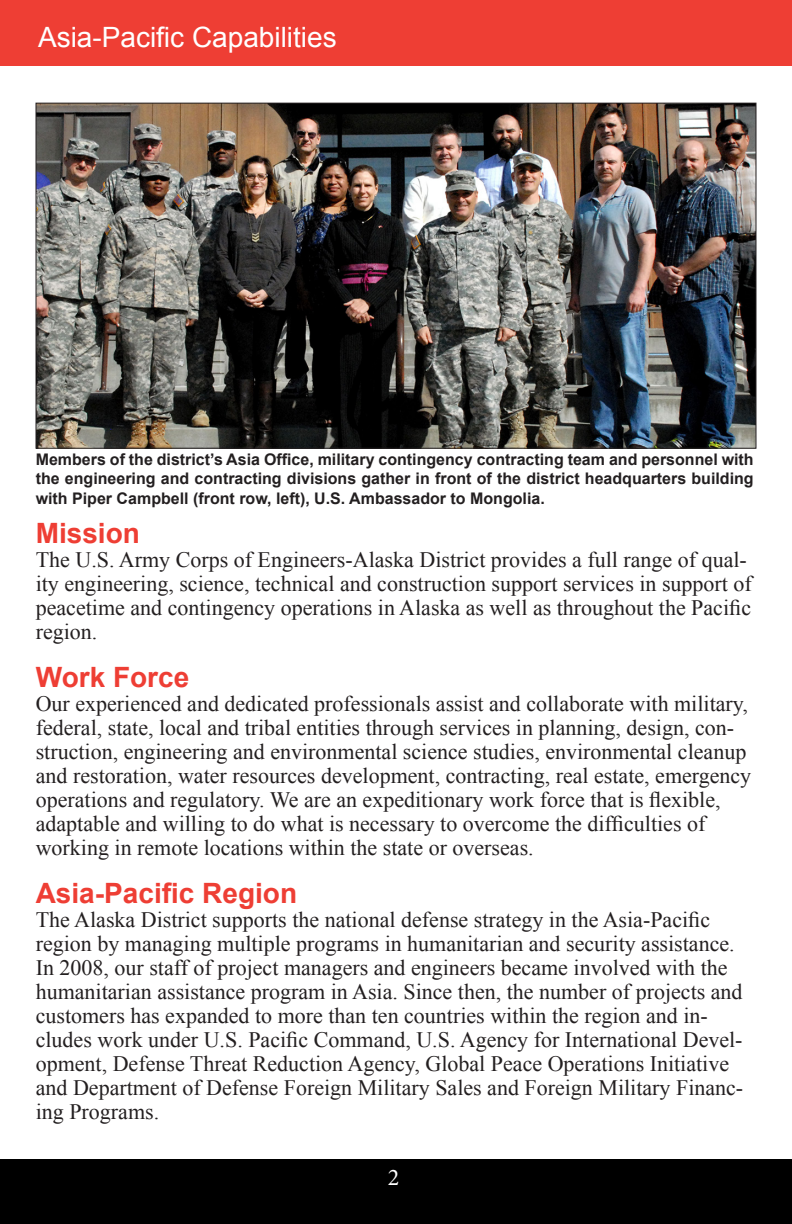
<style>
.page{position:relative;width:792px;height:1224px;background:#fff}
.page>*{position:absolute;margin:0;border:0;box-sizing:border-box;transform-origin:0 0}
._01_Heading{font:700 28px "Arial";color:#ee3e34}
.t1{font:28px "Arial";color:#fff}
.t2{font:24px "Minion Pro";color:#fff}
._03_Body_Text{font:22px/24px "Times New Roman";color:#231f20}
.photo_Caption{font:700 16px/19.2px "Arial";color:#231f20;text-align:justify}
</style>
<div class="page">
<div style="left:0;top:0;width:792px;height:66px;background:#ee3e34"></div>
<div style="left:0;top:1159px;width:792px;height:65px;background:#000"></div>
<img style="left:38px;top:105px;width:716px;height:341px">
<p class="t1" style="left:38px;top:19px;width:300px">Asia-Pacific Capabilities</p>
<p class="photo_Caption" style="left:36px;top:451px;width:720px">Members of the district’s Asia Office, military contingency contracting team and personnel with the engineering and contracting divisions gather in front of the district headquarters building with Piper Campbell (front row, left), U.S. Ambassador to Mongolia.</p>
<p class="_01_Heading" style="left:36px;top:514px;width:106px">Mission</p>
<p class="_03_Body_Text" style="left:36px;top:547px;width:718px">The U.S. Army Corps of Engineers-Alaska District provides a full range of qual&shy;ity engineering, science, technical and construction support services in support of peacetime and contingency operations in Alaska as well as throughout the Pacific region.</p>
<p class="_01_Heading" style="left:36px;top:658px;width:155px">Work Force</p>
<p class="_03_Body_Text" style="left:36px;top:691px;width:717px">Our experienced and dedicated professionals assist and collaborate with military, federal, state, local and tribal entities through services in planning, design, con&shy;struction, engineering and environmental science studies, environmental cleanup and restoration, water resources development, contracting, real estate, emergency operations and regulatory. We are an expeditionary work force that is flexible, adaptable and willing to do what is necessary to overcome the difficulties of working in remote locations within the state or overseas.</p>
<p class="_01_Heading" style="left:36px;top:874px;width:263px">Asia-Pacific Region</p>
<p class="_03_Body_Text" style="left:36px;top:907px;width:709px">The Alaska District supports the national defense strategy in the Asia-Pacific region by managing multiple programs in humanitarian and security assistance.<br>In 2008, our staff of project managers and engineers became involved with the humanitarian assistance program in Asia. Since then, the number of projects and customers has expanded to more than ten countries within the region and in&shy;cludes work under U.S. Pacific Command, U.S. Agency for International Devel&shy;opment, Defense Threat Reduction Agency, Global Peace Operations Initiative and Department of Defense Foreign Military Sales and Foreign Military Financ&shy;ing Programs.</p>
<p class="t2" style="left:388px;top:1161px;width:13px">2</p>
</div>
